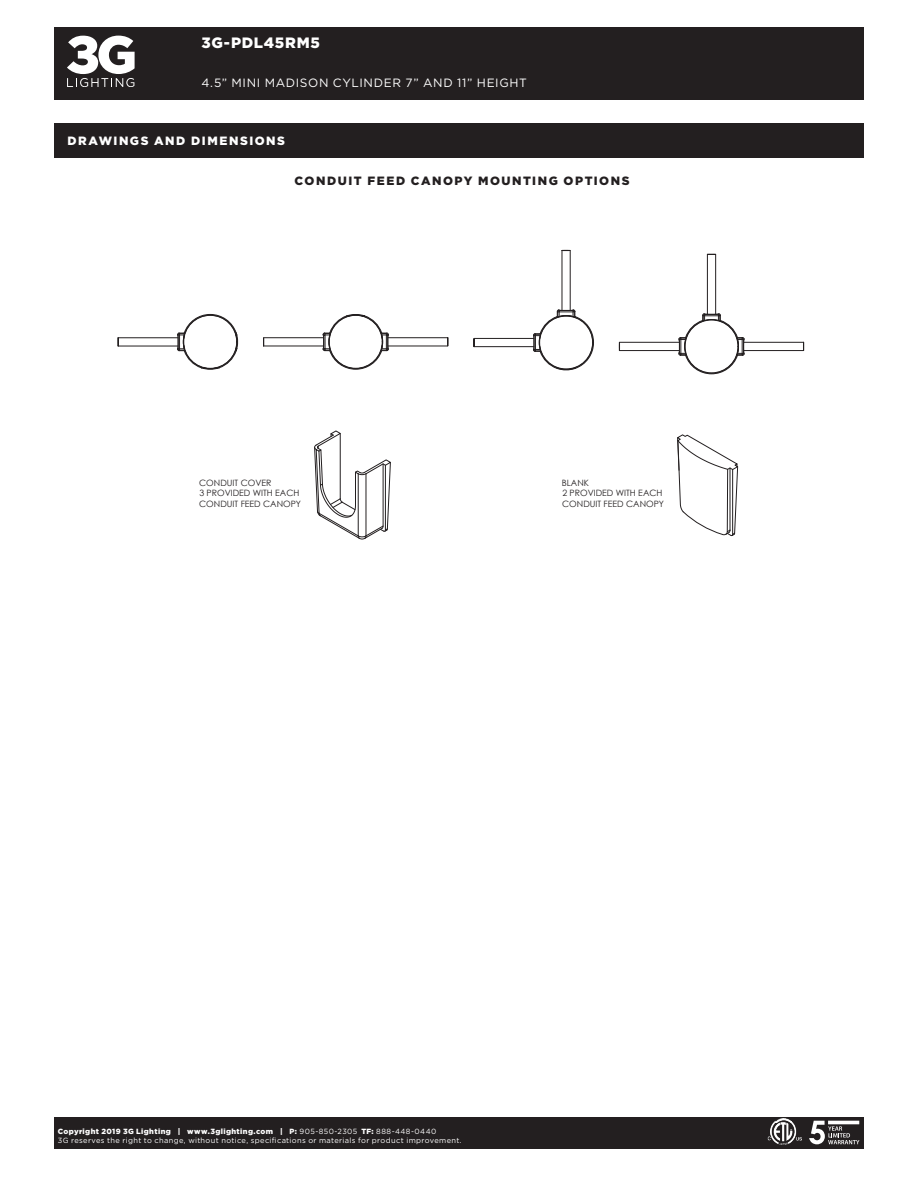
<style>
.page{position:relative;width:918px;height:1188px;background:#fff}
.page>*{position:absolute;margin:0;border:0;box-sizing:border-box;transform-origin:0 0}
.Top_Left{font:900 15px "Gotham";letter-spacing:.045em;color:#fff}
.Top_Left-2{font:12px "Gotham";letter-spacing:.055em;color:#fff}
.Top_Left-3{font:900 12px "Gotham";letter-spacing:.125em;color:#231f20}
.Order_Title{font:900 12px "Gotham";letter-spacing:.125em;color:#fff}
.t1{font:8.7px/10.6px "Century Gothic";color:#231f20}
.t2{font:7.5px/9.3px "Gotham";letter-spacing:.045em;color:#fff}
.s1{font-weight:900}
</style>
<div class="page">
<div style="left:54px;top:123px;width:810px;height:34px;background:#231f20"></div>
<div style="left:54px;top:27px;width:810px;height:72px;background:#231f20"></div>
<svg style="left:67px;top:36px;width:68px;height:51px"></svg>
<hr style="left:118px;top:346px;width:60px;height:1px;background:#231f20">
<hr style="left:118px;top:338px;width:60px;height:1px;background:#231f20">
<svg style="left:177px;top:314px;width:61px;height:56px"></svg>
<hr style="left:264px;top:346px;width:60px;height:1px;background:#231f20">
<hr style="left:264px;top:337px;width:60px;height:1px;background:#231f20">
<hr style="left:388px;top:337px;width:60px;height:1px;background:#231f20">
<hr style="left:388px;top:346px;width:60px;height:1px;background:#231f20">
<svg style="left:323px;top:314px;width:66px;height:56px"></svg>
<hr style="left:562px;top:250px;width:1px;height:60px;background:#231f20">
<hr style="left:570px;top:250px;width:1px;height:60px;background:#231f20">
<hr style="left:474px;top:346px;width:60px;height:1px;background:#231f20">
<hr style="left:474px;top:338px;width:60px;height:1px;background:#231f20">
<svg style="left:533px;top:309px;width:61px;height:61px"></svg>
<hr style="left:619px;top:350px;width:60px;height:1px;background:#231f20">
<hr style="left:619px;top:342px;width:60px;height:1px;background:#231f20">
<hr style="left:744px;top:342px;width:60px;height:1px;background:#231f20">
<hr style="left:744px;top:350px;width:60px;height:1px;background:#231f20">
<hr style="left:707px;top:254px;width:1px;height:60px;background:#231f20">
<hr style="left:715px;top:254px;width:1px;height:60px;background:#231f20">
<svg style="left:678px;top:313px;width:67px;height:61px"></svg>
<svg style="left:314px;top:431px;width:77px;height:108px"></svg>
<svg style="left:677px;top:434px;width:61px;height:103px"></svg>
<div style="left:54px;top:1117px;width:810px;height:32px;background:#231f20"></div>
<svg style="left:809px;top:1121px;width:50px;height:23px"></svg>
<img style="left:771px;top:1121px;width:31px;height:23px">
<svg style="left:767px;top:1136px;width:4px;height:5px"></svg>
<img style="left:775px;top:1119px;width:17px;height:4px">
<p class="Top_Left" style="left:201px;top:32px;width:120px">3G-PDL45RM5</p>
<p class="Top_Left-2" style="left:201px;top:75px;width:327px">4.5” MINI MADISON CYLINDER 7” AND 11” HEIGHT</p>
<p class="Order_Title" style="left:67px;top:132px;width:219px">DRAWINGS AND DIMENSIONS</p>
<p class="Top_Left-3" style="left:295px;top:173px;width:336px">CONDUIT FEED CANOPY MOUNTING OPTIONS</p>
<p class="t1" style="left:199px;top:477px;width:103px">CONDUIT COVER<br>3 PROVIDED WITH EACH<br>CONDUIT FEED CANOPY</p>
<p class="t1" style="left:562px;top:477px;width:104px">BLANK<br>2 PROVIDED WITH EACH<br>CONDUIT FEED CANOPY</p>
<p class="t2" style="left:58px;top:1127px;width:405px"><span class="s1">Copyright 2019 3G Lighting | www.3glighting.com | P:</span> 905-850-2305 <span class="s1">TF:</span> 888-448-0440<br>3G reserves the right to change, without notice, specifications or materials for product improvement.</p>
</div>
